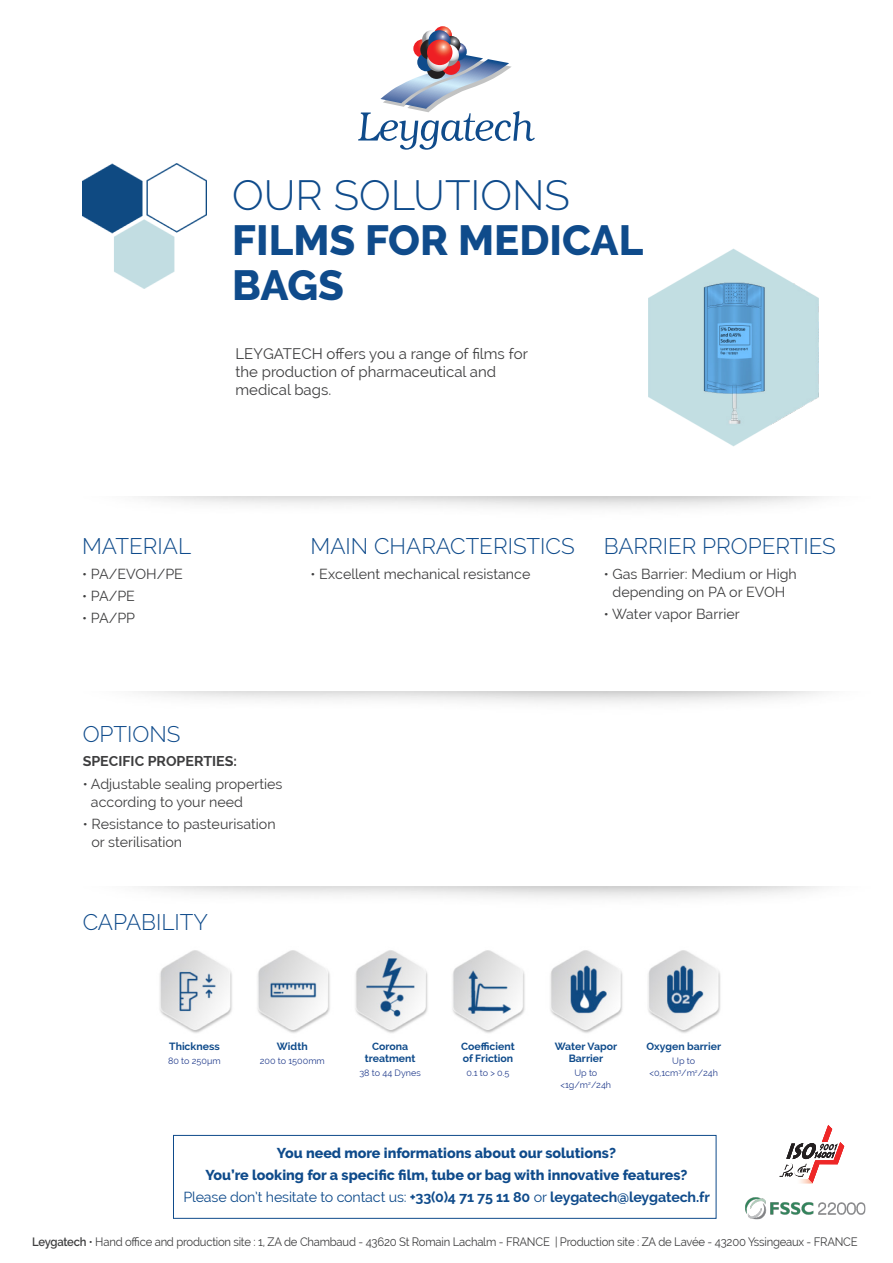
<style>
.page{position:relative;width:893px;height:1263px;background:#fff}
.page>*{position:absolute;margin:0;border:0;box-sizing:border-box;transform-origin:0 0}
.t1{font:800 42px/45px "Raleway";color:#0f4b8b}
.t2{font:300 22.5px "Raleway";color:#0f4b8b}
.t3{font:15px/18px "Raleway";color:#3e3e3f}
.t4{font:14.25px/18px "Raleway";color:#3e3e3f}
.t5{font:800 14.25px "Raleway";color:#0f4b8b}
.t6{font:700 14.25px "Raleway";letter-spacing:-.01em;color:#0f4b8b}
.t7{font:700 14.25px "Raleway";color:#3e3e3f}
.t8{font:12px "Raleway";letter-spacing:-.02em;color:#3e3e3f;scale:.94 1}
.t9{font:700 10.5px/12px "Raleway";color:#0f4b8b;text-align:center}
.t10{font:9px/12px "Raleway";color:#253f8e;text-align:center}
.s1{font-weight:300}
.s2{font-weight:400}
.s3{font-weight:600}
</style>
<div class="page">
<div style="left:173px;top:1135px;width:543px;height:84px;border:1px solid #0f4b8b"></div>
<svg style="left:358px;top:55px;width:177px;height:95px"></svg>
<div style="left:427px;top:60px;width:19px;height:19px;background:#231f20;border-radius:50%"></div>
<svg style="left:413px;top:39px;width:19px;height:19px"></svg>
<svg style="left:434px;top:26px;width:18px;height:19px"></svg>
<div style="left:441px;top:56px;width:19px;height:19px;background:#ee1d23;border-radius:50%"></div>
<svg style="left:417px;top:53px;width:18px;height:18px"></svg>
<svg style="left:449px;top:42px;width:18px;height:19px"></svg>
<svg style="left:422px;top:30px;width:19px;height:19px"></svg>
<svg style="left:442px;top:36px;width:18px;height:18px"></svg>
<svg style="left:437px;top:44px;width:22px;height:22px"></svg>
<svg style="left:420px;top:39px;width:21px;height:21px"></svg>
<svg style="left:427px;top:50px;width:22px;height:22px"></svg>
<svg style="left:428px;top:30px;width:23px;height:22px"></svg>
<svg style="left:427px;top:40px;width:25px;height:25px"></svg>
<img style="left:82px;top:164px;width:124px;height:125px">
<img style="left:648px;top:248px;width:171px;height:199px">
<img style="left:745px;top:1197px;width:121px;height:23px">
<svg style="left:779px;top:1125px;width:65px;height:58px"></svg>
<img style="left:159px;top:950px;width:562px;height:83px">
<p class="t1" style="left:232px;top:173px;width:413px"><span class="s1">OUR SOLUTIONS<br></span>FILMS FOR MEDICAL<br>BAGS</p>
<p class="t3" style="left:235px;top:344px;width:294px">LEYGATECH offers you a range of films for the production of pharmaceutical and medical bags.</p>
<p class="t2" style="left:82px;top:533px;width:111px">MATERIAL</p>
<p class="t4" style="left:82px;top:565px;width:102px">• PA/EVOH/PE</p>
<p class="t4" style="left:82px;top:587px;width:54px">• PA/PE</p>
<p class="t4" style="left:82px;top:609px;width:54px">• PA/PP</p>
<p class="t2" style="left:311px;top:533px;width:266px">MAIN CHARACTERISTICS</p>
<p class="t4" style="left:311px;top:565px;width:221px">• Excellent mechanical resistance</p>
<p class="t2" style="left:604px;top:533px;width:234px">BARRIER PROPERTIES</p>
<p class="t4" style="left:604px;top:565px;width:194px;text-align:center">• Gas Barrier: Medium or High depending on PA or EVOH</p>
<p class="t4" style="left:604px;top:605px;width:137px">• Water vapor Barrier</p>
<p class="t2" style="left:83px;top:721px;width:99px">OPTIONS</p>
<p class="t7" style="left:83px;top:753px;width:156px">SPECIFIC PROPERTIES:</p>
<p class="t4" style="left:91px;top:774px;width:193px;text-indent:-8px">• Adjustable sealing properties according to your need</p>
<p class="t4" style="left:91px;top:815px;width:186px;text-indent:-9px">• Resistance to pasteurisation or sterilisation</p>
<p class="t2" style="left:83px;top:909px;width:127px">CAPABILITY</p>
<p class="t9" style="left:169px;top:1040px;width:52px">Thickness</p>
<p class="t10" style="left:168px;top:1054px;width:54px">80 to 250μm</p>
<p class="t9" style="left:277px;top:1040px;width:32px">Width</p>
<p class="t10" style="left:260px;top:1054px;width:67px">200 to 1500mm</p>
<p class="t9" style="left:365px;top:1040px;width:52px">Corona treatment</p>
<p class="t10" style="left:359px;top:1066px;width:63px">38 to 44 Dynes</p>
<p class="t9" style="left:461px;top:1040px;width:55px;text-align:left">Coefficient of Friction</p>
<p class="t10" style="left:466px;top:1066px;width:44px">0.1 to &gt; 0.5</p>
<p class="t9" style="left:555px;top:1040px;width:64px">Water Vapor<br>Barrier</p>
<p class="t10" style="left:561px;top:1066px;width:52px">Up to &lt;1g/m<sup>2</sup>/24h</p>
<p class="t9" style="left:646px;top:1040px;width:76px">Oxygen barrier</p>
<p class="t10" style="left:649px;top:1054px;width:70px">Up to &lt;0,1cm<sup>3</sup>/m<sup>2</sup>/24h</p>
<p class="t5" style="left:277px;top:1145px;width:341px">You need more informations about our solutions?</p>
<p class="t5" style="left:205px;top:1167px;width:484px">You’re looking for a specific film, tube or bag with innovative features?</p>
<p class="t6" style="left:183px;top:1189px;width:528px"><span class="s2">Please don’t hesitate to contact us:</span> +33(0)4 71 75 11 80 <span class="s2">or</span> leygatech@leygatech.fr</p>
<p class="t8" style="left:32px;top:1235px;width:880px"><span class="s3">Leygatech</span> • Hand office and production site : 1, ZA de Chambaud - 43620 St Romain Lachalm - FRANCE | Production site : ZA de Lavée - 43200 Yssingeaux - FRANCE</p>
</div>
